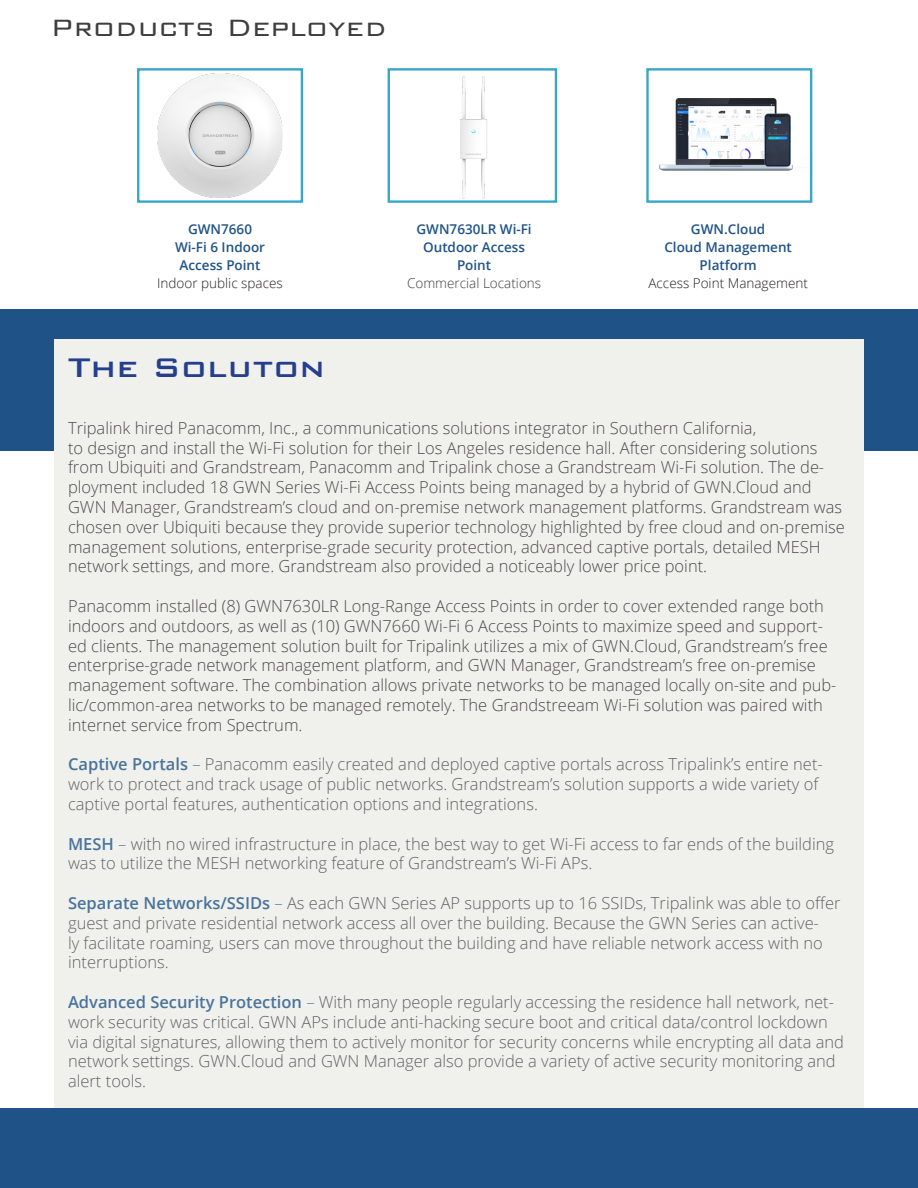
<style>
.page{position:relative;width:918px;height:1188px;background:#fff}
.page>*{position:absolute;margin:0;border:0;box-sizing:border-box;transform-origin:0 0}
.t1{font:500 36px "Bank Gothic BT";color:#253f8e}
.t2{font:300 31.5px "Bank Gothic BT";color:#3e3e3f}
.t3{font:300 16.5px/19.8px "Open Sans";color:#231f20}
.t4{font:300 16.5px/19.8px "Open Sans";color:#3e3e3f}
.Body_Text{font:600 13.5px/18px "Open Sans";color:#1f5388;text-align:center}
.Body_Text-2{font:300 13.5px "Open Sans";color:#231f20}
.Body_Text-3{font:300 13.5px "Open Sans";color:#3e3e3f}
.s1{font-weight:600;color:#1f5388}
.s2{color:#1f5388}
</style>
<div class="page">
<div style="left:0;top:310px;width:918px;height:141px;background:#1f5388"></div>
<div style="left:54px;top:339px;width:810px;height:769px;background:#f0f1ec"></div>
<img style="left:158px;top:73px;width:124px;height:125px">
<div style="left:137px;top:68px;width:166px;height:135px;border:2px solid #38a6c8"></div>
<img style="left:659px;top:99px;width:134px;height:72px">
<div style="left:646px;top:68px;width:166px;height:135px;border:2px solid #38a6c8"></div>
<div style="left:0;top:1108px;width:918px;height:80px;background:#1f5388"></div>
<img style="left:460px;top:76px;width:27px;height:123px">
<div style="left:388px;top:68px;width:169px;height:135px;border:2px solid #38a6c8"></div>
<p class="t2" style="left:51px;top:11px;width:338px">Products Deployed</p>
<p class="Body_Text" style="left:188px;top:220px;width:65px">GWN7660</p>
<p class="Body_Text" style="left:175px;top:238px;width:91px">Wi-Fi 6 Indoor</p>
<p class="Body_Text" style="left:180px;top:256px;width:82px">Access Point</p>
<p class="Body_Text-2" style="left:157px;top:274px;width:127px">Indoor public spaces</p>
<p class="t1" style="left:68px;top:348px;width:258px">The Soluton</p>
<p class="Body_Text" style="left:416px;top:220px;width:117px">GWN7630LR Wi-Fi<br>Outdoor Access<br>Point</p>
<p class="Body_Text-3" style="left:407px;top:274px;width:136px">Commercial Locations</p>
<p class="Body_Text" style="left:691px;top:220px;width:76px">GWN.Cloud</p>
<p class="Body_Text" style="left:664px;top:238px;width:129px">Cloud Management<br>Platform</p>
<p class="Body_Text-2" style="left:648px;top:274px;width:161px">Access Point Management</p>
<p class="t3" style="left:68px;top:417px;width:778px">Tripalink hired Panacomm, Inc., a communications solutions integrator in Southern California,<br>to design and install the Wi-Fi solution for their Los Angeles residence hall. After considering solutions from Ubiquiti and Grandstream, Panacomm and Tripalink chose a Grandstream Wi-Fi solution. The de&shy;ployment included 18 GWN Series Wi-Fi Access Points being managed by a hybrid of GWN.Cloud and GWN Manager, Grandstream’s cloud and on-premise network management platforms. Grandstream was chosen over Ubiquiti because they provide superior technology highlighted by free cloud and on-premise management solutions, enterprise-grade security protection, advanced captive portals, detailed MESH network settings, and more. Grandstream also provided a noticeably lower price point.</p>
<p class="t3" style="left:68px;top:596px;width:770px">Panacomm installed (8) GWN7630LR Long-Range Access Points in order to cover extended range both indoors and outdoors, as well as (10) GWN7660 Wi-Fi 6 Access Points to maximize speed and support&shy;ed clients. The management solution built for Tripalink utilizes a mix of GWN.Cloud, Grandstream’s free enterprise-grade network management platform, and GWN Manager, Grandstream’s free on-premise management software. The combination allows private networks to be managed locally on-site and pub&shy;lic/common-area networks to be managed remotely. The Grandstreeam Wi-Fi solution was paired with internet service from Spectrum.</p>
<p class="t4" style="left:68px;top:754px;width:756px"><span class="s1">Captive Portals</span> <span class="s2">–</span> Panacomm easily created and deployed captive portals across Tripalink’s entire net&shy;work to protect and track usage of public networks. Grandstream’s solution supports a wide variety of captive portal features, authentication options and integrations.</p>
<p class="t4" style="left:68px;top:833px;width:768px"><span class="s1">MESH</span> <span class="s2">–</span> with no wired infrastructure in place, the best way to get Wi-Fi access to far ends of the building was to utilize the MESH networking feature of Grandstream’s Wi-Fi APs.</p>
<p class="t4" style="left:68px;top:893px;width:774px"><span class="s1">Separate Networks/SSIDs</span> <span class="s2">–</span> As each GWN Series AP supports up to 16 SSIDs, Tripalink was able to offer guest and private residential network access all over the building. Because the GWN Series can active-<br>ly facilitate roaming, users can move throughout the building and have reliable network access with no interruptions.</p>
<p class="t4" style="left:68px;top:992px;width:778px"><span class="s1">Advanced Security Protection</span> <span class="s2">–</span> With many people regularly accessing the residence hall network, net&shy;work security was critical. GWN APs include anti-hacking secure boot and critical data/control lockdown via digital signatures, allowing them to actively monitor for security concerns while encrypting all data and network settings. GWN.Cloud and GWN Manager also provide a variety of active security monitoring and alert tools.</p>
</div>
